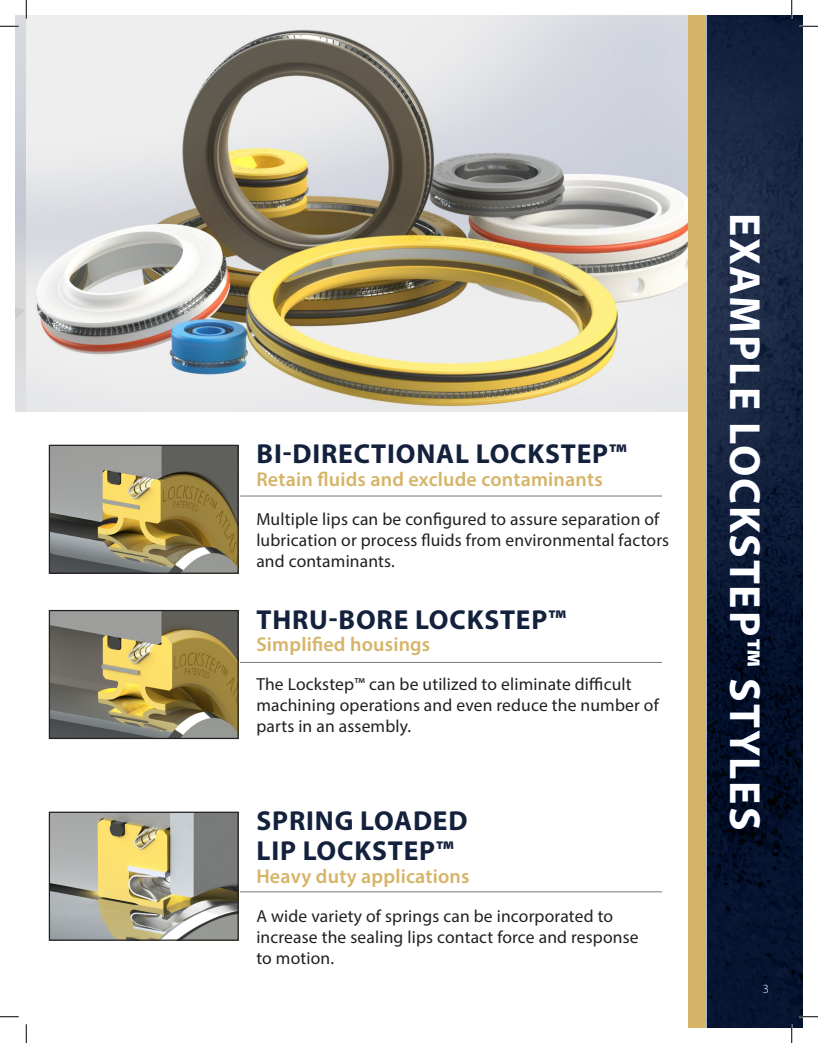
<style>
.page{position:relative;width:818px;height:1043px;background:#fff}
.page>*{position:absolute;margin:0;border:0;box-sizing:border-box;transform-origin:0 0}
.t1{font:700 43.75px "Myriad Pro";letter-spacing:.04em;color:#fff}
.t2{font:700 27.5px/30px "Myriad Pro";letter-spacing:.03em;color:#14213d}
.t3{font:600 20px "Myriad Pro";letter-spacing:.01em;color:#d6b467}
.t4{font:17.5px/21px "Myriad Pro";letter-spacing:.01em;color:#231f20}
.t5{font:300 12.5px "Myriad Pro";color:#fff}
</style>
<div class="page">
<hr style="left:240px;top:495px;width:422px;height:1px;background:#757780">
<hr style="left:240px;top:891px;width:422px;height:1px;background:#757780">
<img style="left:15px;top:15px;width:673px;height:396px">
<img style="left:51px;top:447px;width:186px;height:125px">
<div style="left:49px;top:445px;width:190px;height:129px;border:1px solid #231f20"></div>
<hr style="left:240px;top:662px;width:422px;height:1px;background:#757780">
<img style="left:51px;top:612px;width:186px;height:125px">
<div style="left:49px;top:610px;width:190px;height:129px;border:1px solid #231f20"></div>
<img style="left:51px;top:813px;width:186px;height:125px">
<div style="left:49px;top:811px;width:190px;height:129px;border:1px solid #231f20"></div>
<div style="left:688px;top:15px;width:18px;height:1013px;background:#d6b467"></div>
<svg style="left:705px;top:15px;width:97px;height:1013px;background:#131f3a"></svg>
<svg style="left:0;top:25px;width:19px;height:2px"></svg>
<svg style="left:799px;top:25px;width:19px;height:2px"></svg>
<svg style="left:0;top:1016px;width:19px;height:1px"></svg>
<svg style="left:799px;top:1015px;width:19px;height:2px"></svg>
<svg style="left:25px;top:0;width:2px;height:19px"></svg>
<svg style="left:25px;top:1024px;width:2px;height:18px"></svg>
<svg style="left:790px;top:0;width:2px;height:19px"></svg>
<svg style="left:790px;top:1024px;width:2px;height:18px"></svg>
<p class="t2" style="left:256px;top:438px;width:371px">BI-DIRECTIONAL LOCKSTEP™</p>
<p class="t3" style="left:256px;top:466px;width:348px">Retain fluids and exclude contaminants</p>
<p class="t4" style="left:256px;top:508px;width:414px">Multiple lips can be configured to assure separation of lubrication or process fluids from environmental factors and contaminants.</p>
<p class="t2" style="left:256px;top:603px;width:311px">THRU-BORE LOCKSTEP™</p>
<p class="t3" style="left:256px;top:631px;width:175px">Simplified housings</p>
<p class="t4" style="left:256px;top:673px;width:404px">The Lockstep™ can be utilized to eliminate difficult machining operations and even reduce the number of parts in an assembly.</p>
<p class="t2" style="left:256px;top:805px;width:212px">SPRING LOADED<br>LIP LOCKSTEP™</p>
<p class="t3" style="left:256px;top:863px;width:215px">Heavy duty applications</p>
<p class="t4" style="left:256px;top:905px;width:384px">A wide variety of springs can be incorporated to increase the sealing lips contact force and response to motion.</p>
<p class="t1" style="left:773px;top:213px;width:619px;rotate:90deg">EXAMPLE LOCKSTEP™ STYLES</p>
<p class="t5" style="left:762px;top:981px;width:8px">3</p>
</div>
